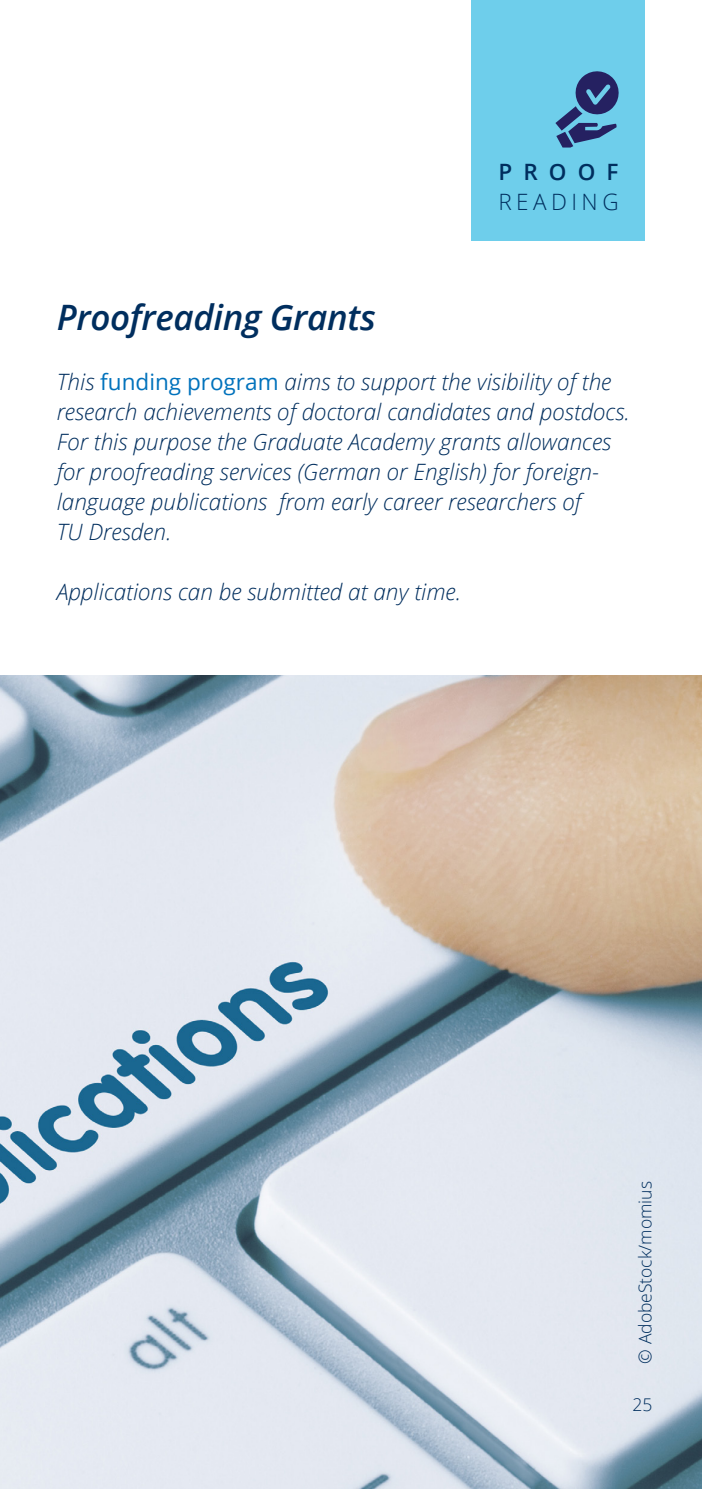
<style>
.page{position:relative;width:702px;height:1489px;background:#fff}
.page>*{position:absolute;margin:0;border:0;box-sizing:border-box;transform-origin:0 0}
.H2_Überschrift_2_eng{font:italic 600 35px "Open Sans";letter-spacing:-.01em;color:#002e5e}
.p_Text_normal_englis{font:italic 300 22.5px/30px "Open Sans";color:#002e5e}
.t1{font:300 22.5px "Open Sans";letter-spacing:.2em;color:#002e5e}
.t2{font:600 22.5px "Open Sans";letter-spacing:.495em;color:#002e5e}
.t3{font:300 17.5px "Open Sans";color:#002e5e}
.s1{font-weight:400;font-style:normal;color:#0072bc}
</style>
<div class="page">
<div style="left:471px;top:0;width:174px;height:240px;background:#6eceeb"></div>
<svg style="left:555px;top:71px;width:63px;height:76px"></svg>
<img style="left:0;top:675px;width:702px;height:813px">
<p class="t2" style="left:498px;top:156px;width:122px">PROOF</p>
<p class="t1" style="left:498px;top:186px;width:122px">READING</p>
<h2 class="H2_Überschrift_2_eng" style="left:57px;top:293px;width:320px">Proofreading Grants</h2>
<p class="p_Text_normal_englis" style="left:57px;top:366px;width:574px">This <span class="s1">funding program</span> aims to support the visibility of the research achievements of doctoral candidates and postdocs.<br>For this purpose the Graduate Academy grants allowances for proofreading services (German or English) for foreign&shy;language publications from early career researchers of<br>TU Dresden.</p>
<p class="p_Text_normal_englis" style="left:57px;top:576px;width:406px">Applications can be submitted at any time.</p>
<p class="t3" style="left:633px;top:1363px;width:184px;rotate:-90deg">© AdobeStock/momius</p>
<p class="t3" style="left:632px;top:1392px;width:21px">25</p>
</div>
